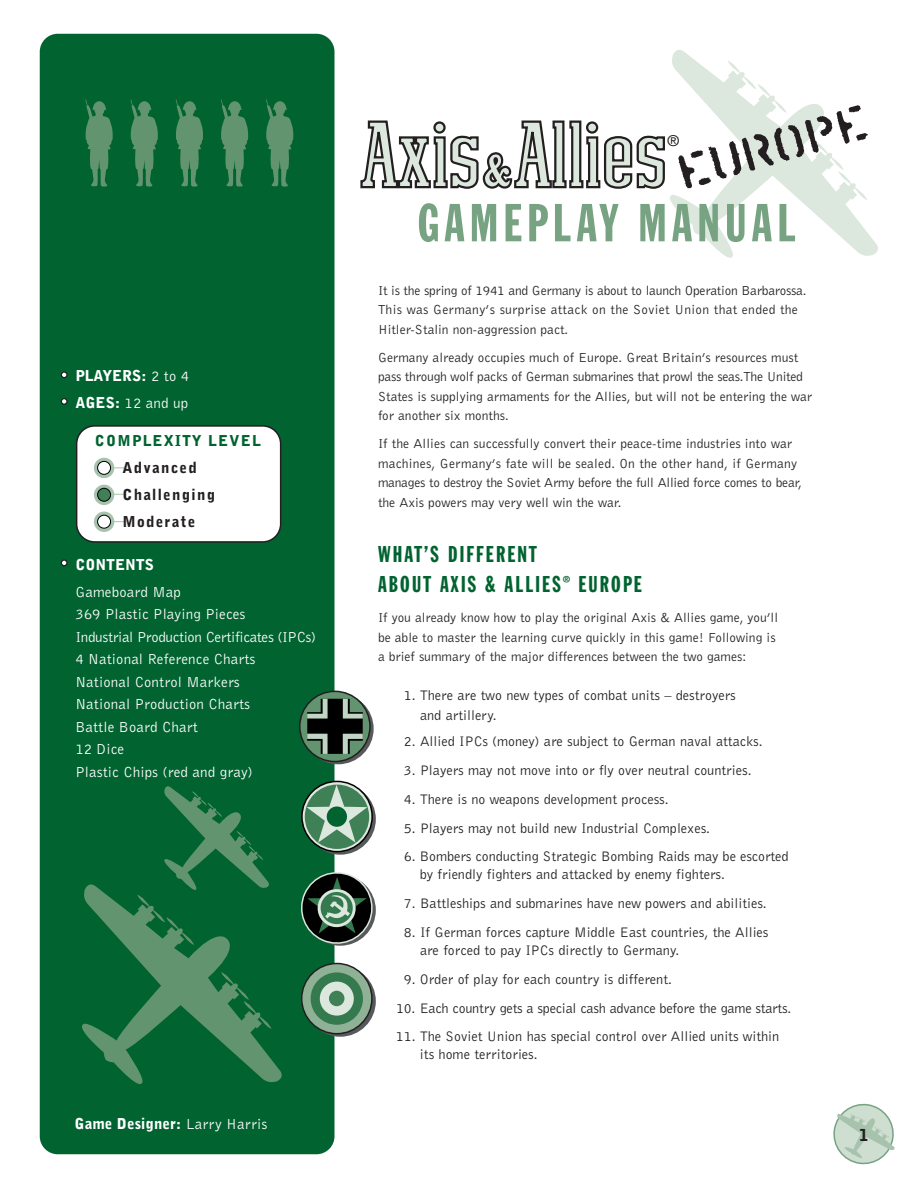
<style>
.page{position:relative;width:918px;height:1188px;background:#fff}
.page>*{position:absolute;margin:0;border:0;box-sizing:border-box;transform-origin:0 0}
.t1{font:52.5px "Franklin Gothic Extra Cond";letter-spacing:.1em;color:#77a382}
.t2{font:47.25px "Karton";color:#231f20}
.t3{font:22.5px/30px "Franklin Gothic Extra Cond";letter-spacing:.095em;color:#006330}
.t4{font:900 16.5px "Bell Gothic BT";color:#231f20}
.t5{font:15px/22.5px "Bell Gothic BT";letter-spacing:.01em;color:#fff}
.t6{font:900 15px/27px "Bell Gothic BT";letter-spacing:.01em;color:#fff}
.t7{font:900 15px/27px "Bell Gothic BT";letter-spacing:.09em;color:#231f20}
.t8{font:900 15px "Bell Gothic BT";letter-spacing:.09em;color:#006330}
.t9{font:15px "Helvetica";color:#231f20}
.t10{font:14.25px/18px "Bell Gothic BT";color:#231f20}
.t11{font:13.5px/19.5px "Bell Gothic BT";color:#231f20}
.s1{font-weight:400}
</style>
<div class="page">
<svg style="left:833px;top:1103px;width:62px;height:62px"></svg>
<div style="left:40px;top:34px;width:294px;height:1120px;background:#006330;border-radius:18px"></div>
<svg style="left:670px;top:50px;width:208px;height:208px"></svg>
<svg style="left:728px;top:61px;width:59px;height:52px"></svg>
<svg style="left:815px;top:141px;width:52px;height:59px"></svg>
<svg style="left:61px;top:371px;width:7px;height:7px"></svg>
<svg style="left:62px;top:373px;width:4px;height:4px"></svg>
<svg style="left:61px;top:398px;width:7px;height:7px"></svg>
<svg style="left:62px;top:399px;width:4px;height:5px"></svg>
<svg style="left:61px;top:560px;width:7px;height:6px"></svg>
<svg style="left:62px;top:561px;width:4px;height:4px"></svg>
<div style="left:76px;top:425px;width:205px;height:118px;background:#fff;border:2px solid #231f20;border-radius:18px"></div>
<svg style="left:94px;top:512px;width:20px;height:20px"></svg>
<div style="left:97px;top:515px;width:14px;height:14px;background:#fff;border:1px solid #000;border-radius:50%"></div>
<svg style="left:94px;top:485px;width:20px;height:20px"></svg>
<div style="left:97px;top:488px;width:14px;height:14px;background:#408056;border:1px solid #000;border-radius:50%"></div>
<div style="left:94px;top:458px;width:20px;height:20px;background:#a7c3ad;border-radius:50%"></div>
<div style="left:97px;top:461px;width:14px;height:14px;background:#fff;border:1px solid #000;border-radius:50%"></div>
<svg style="left:112px;top:494px;width:12px;height:1px"></svg>
<svg style="left:112px;top:521px;width:12px;height:1px"></svg>
<svg style="left:305px;top:966px;width:71px;height:71px"></svg>
<svg style="left:301px;top:963px;width:72px;height:71px;background:#7c9982"></svg>
<div style="left:311px;top:972px;width:52px;height:53px;background:#357a4e;border-radius:50%"></div>
<div style="left:320px;top:982px;width:34px;height:34px;background:#dce7de;border-radius:50%"></div>
<div style="left:329px;top:991px;width:15px;height:15px;background:#408056;border-radius:50%"></div>
<svg style="left:305px;top:784px;width:71px;height:71px"></svg>
<svg style="left:301px;top:781px;width:72px;height:71px"></svg>
<div style="left:305px;top:785px;width:64px;height:64px;background:#408056;border-radius:50%"></div>
<svg style="left:307px;top:785px;width:60px;height:58px"></svg>
<div style="left:327px;top:807px;width:20px;height:20px;background:#006330;border-radius:50%"></div>
<svg style="left:301px;top:868px;width:75px;height:80px"></svg>
<svg style="left:303px;top:693px;width:71px;height:71px"></svg>
<svg style="left:299px;top:691px;width:72px;height:71px"></svg>
<svg style="left:307px;top:699px;width:56px;height:55px;background:#415045"></svg>
<svg style="left:360px;top:120px;width:305px;height:69px"></svg>
<svg style="left:85px;top:99px;width:28px;height:88px"></svg>
<svg style="left:130px;top:99px;width:28px;height:88px"></svg>
<svg style="left:175px;top:99px;width:28px;height:88px"></svg>
<svg style="left:221px;top:99px;width:28px;height:88px"></svg>
<svg style="left:266px;top:99px;width:28px;height:88px"></svg>
<svg style="left:82px;top:884px;width:200px;height:200px"></svg>
<svg style="left:137px;top:786px;width:134px;height:159px"></svg>
<svg style="left:221px;top:972px;width:50px;height:57px"></svg>
<p class="t6" style="left:75px;top:363px;width:115px">PLAYERS: <span class="s1">2 to 4<br></span>AGES: <span class="s1">12 and up</span></p>
<p class="t8" style="left:95px;top:436px;width:167px">COMPLEXITY LEVEL</p>
<p class="t7" style="left:122px;top:455px;width:94px">Advanced<br>Challenging<br>Moderate</p>
<p class="t6" style="left:75px;top:552px;width:80px">CONTENTS</p>
<p class="t5" style="left:75px;top:581px;width:242px">Gameboard Map<br>369 Plastic Playing Pieces<br>Industrial Production Certificates (IPCs)<br>4 National Reference Charts<br>National Control Markers<br>National Production Charts<br>Battle Board Chart<br>12 Dice<br>Plastic Chips (red and gray)</p>
<p class="t6" style="left:75px;top:1111px;width:194px">Game Designer: <span class="s1">Larry Harris</span></p>
<h2 class="t2" style="left:672px;top:154px;width:200px;rotate:-16deg">Europe</h2>
<p class="t9" style="left:668px;top:135px;width:13px">®</p>
<h1 class="t1" style="left:418px;top:204px;width:380px">GAMEPLAY MANUAL</h1>
<p class="t11" style="left:378px;top:281px;width:430px">It is the spring of 1941 and Germany is about to launch Operation Barbarossa.<br>This was Germany’s surprise attack on the Soviet Union that ended the<br>Hitler-Stalin non-aggression pact.</p>
<p class="t11" style="left:378px;top:349px;width:436px">Germany already occupies much of Europe. Great Britain’s resources must pass through wolf packs of German submarines that prowl the seas.The United States is supplying armaments for the Allies, but will not be entering the war for another six months.</p>
<p class="t11" style="left:378px;top:435px;width:426px">If the Allies can successfully convert their peace-time industries into war machines, Germany’s fate will be sealed. On the other hand, if Germany manages to destroy the Soviet Army before the full Allied force comes to bear, the Axis powers may very well win the war.</p>
<h3 class="t3" style="left:378px;top:540px;width:265px">WHAT’S DIFFERENT<br>ABOUT AXIS &amp; ALLIES<sup>®</sup> EUROPE</h3>
<p class="t11" style="left:378px;top:609px;width:402px">If you already know how to play the original Axis &amp; Allies game, you’ll be able to master the learning curve quickly in this game! Following is a brief summary of the major differences between the two games:</p>
<p class="t10" style="left:420px;top:687px;width:317px;line-height:19.5px;text-indent:-16px">1. There are two new types of combat units – destroyers and artillery.</p>
<p class="t10" style="left:404px;top:734px;width:360px">2. Allied IPCs (money) are subject to German naval attacks.</p>
<p class="t10" style="left:404px;top:762px;width:349px">3. Players may not move into or fly over neutral countries.</p>
<p class="t10" style="left:404px;top:791px;width:266px">4. There is no weapons development process.</p>
<p class="t10" style="left:404px;top:820px;width:308px">5. Players may not build new Industrial Complexes.</p>
<p class="t10" style="left:420px;top:849px;width:370px;text-indent:-16px">6. Bombers conducting Strategic Bombing Raids may be escorted by friendly fighters and attacked by enemy fighters.</p>
<p class="t10" style="left:404px;top:896px;width:365px">7. Battleships and submarines have new powers and abilities.</p>
<p class="t10" style="left:420px;top:924px;width:350px;text-indent:-16px">8. If German forces capture Middle East countries, the Allies are forced to pay IPCs directly to Germany.</p>
<p class="t10" style="left:404px;top:971px;width:270px">9. Order of play for each country is different.</p>
<p class="t10" style="left:396px;top:1000px;width:397px">10. Each country gets a special cash advance before the game starts.</p>
<p class="t10" style="left:420px;top:1029px;width:361px;text-indent:-24px">11. The Soviet Union has special control over Allied units within its home territories.</p>
<p class="t4" style="left:859px;top:1129px;width:11px">1</p>
</div>
